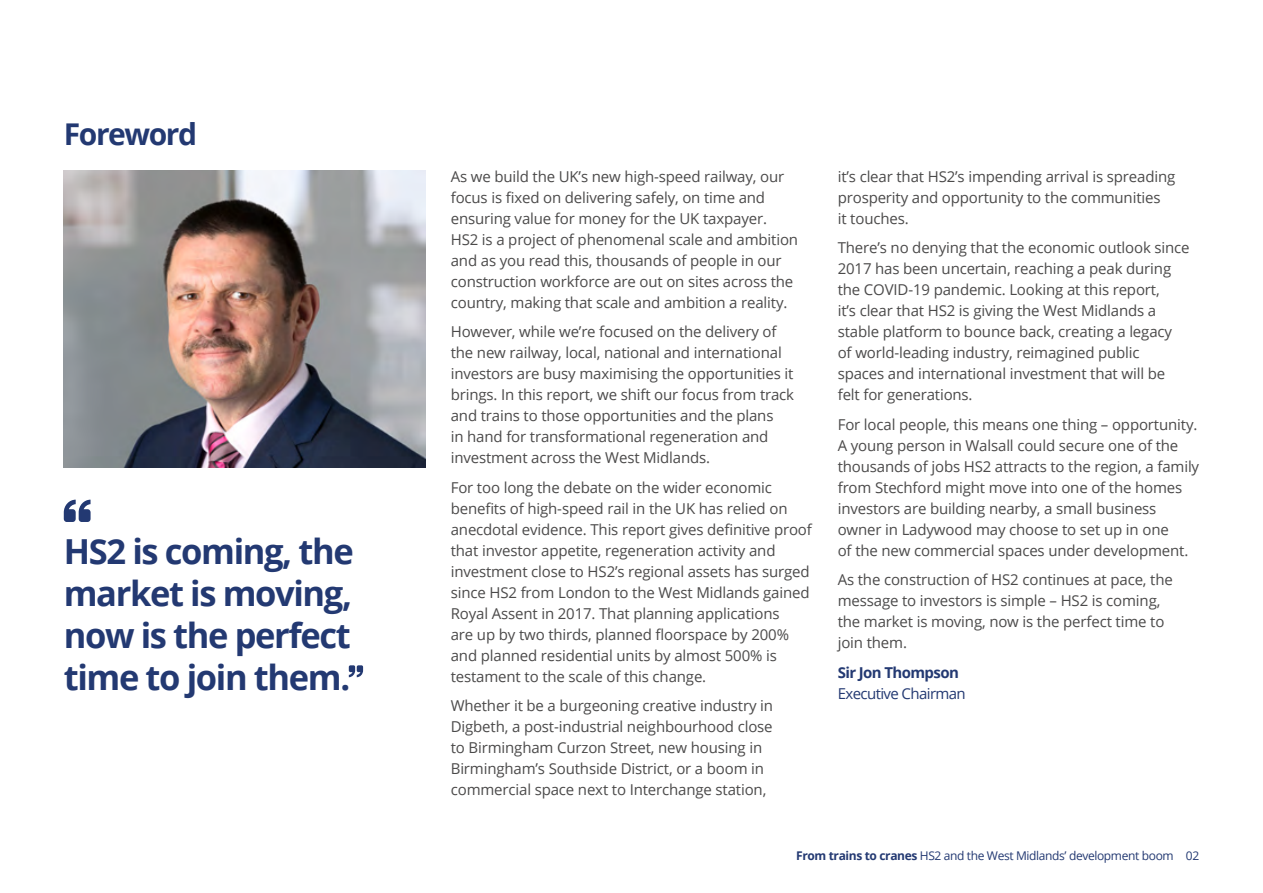
<style>
.page{position:relative;width:1263px;height:893px;background:#fff}
.page>*{position:absolute;margin:0;border:0;box-sizing:border-box;transform-origin:0 0}
.Quote_small{font:700 34.5px/42px "Open Sans";letter-spacing:-.04em;color:#233972;text-align:justify}
.t1{font:700 30px "Open Sans";letter-spacing:-.045em;color:#233972}
.Bodytext{font:15px/21px "Open Sans";letter-spacing:-.01em;color:#4b4a4a}
.Sign_off_name{font:15px "Open Sans";letter-spacing:-.04em;color:#233972}
.Sign_off_name-2{font:700 15px "Open Sans";letter-spacing:-.04em;color:#233972}
.t2{font:12px "Open Sans";letter-spacing:-.03em;color:#233972}
.s1{font-weight:700}
</style>
<div class="page">
<img style="left:64px;top:170px;width:361px;height:298px">
<svg style="left:64px;top:500px;width:27px;height:22px"></svg>
<svg style="left:349px;top:665px;width:14px;height:12px"></svg>
<h2 class="t1" style="left:64px;top:112px;width:135px">Foreword</h2>
<p class="Quote_small" style="left:64px;top:530px;width:291px">HS2 is coming, the market is moving, now is the perfect time to join them.</p>
<p class="Bodytext" style="left:451px;top:165px;width:349px">As we build the UK’s new high-speed railway, our focus is fixed on delivering safely, on time and ensuring value for money for the UK taxpayer.<br>HS2 is a project of phenomenal scale and ambition and as you read this, thousands of people in our construction workforce are out on sites across the country, making that scale and ambition a reality.</p>
<p class="Bodytext" style="left:451px;top:321px;width:345px">However, while we’re focused on the delivery of the new railway, local, national and international investors are busy maximising the opportunities it brings. In this report, we shift our focus from track and trains to those opportunities and the plans<br>in hand for transformational regeneration and investment across the West Midlands.</p>
<p class="Bodytext" style="left:451px;top:476px;width:363px">For too long the debate on the wider economic benefits of high-speed rail in the UK has relied on anecdotal evidence. This report gives definitive proof that investor appetite, regeneration activity and investment close to HS2’s regional assets has surged since HS2 from London to the West Midlands gained Royal Assent in 2017. That planning applications<br>are up by two thirds, planned floorspace by 200% and planned residential units by almost 500% is testament to the scale of this change.</p>
<p class="Bodytext" style="left:451px;top:695px;width:324px">Whether it be a burgeoning creative industry in Digbeth, a post-industrial neighbourhood close to Birmingham Curzon Street, new housing in Birmingham’s Southside District, or a boom in commercial space next to Interchange station,</p>
<p class="Bodytext" style="left:838px;top:165px;width:339px">it’s clear that HS2’s impending arrival is spreading prosperity and opportunity to the communities<br>it touches.</p>
<p class="Bodytext" style="left:838px;top:237px;width:353px">There’s no denying that the economic outlook since 2017 has been uncertain, reaching a peak during the COVID-19 pandemic. Looking at this report,<br>it’s clear that HS2 is giving the West Midlands a stable platform to bounce back, creating a legacy of world-leading industry, reimagined public spaces and international investment that will be felt for generations.</p>
<p class="Bodytext" style="left:838px;top:413px;width:363px">For local people, this means one thing – opportunity.<br>A young person in Walsall could secure one of the thousands of jobs HS2 attracts to the region, a family from Stechford might move into one of the homes investors are building nearby, a small business owner in Ladywood may choose to set up in one<br>of the new commercial spaces under development.</p>
<p class="Bodytext" style="left:838px;top:569px;width:337px">As the construction of HS2 continues at pace, the message to investors is simple – HS2 is coming, the market is moving, now is the perfect time to join them.</p>
<p class="Sign_off_name-2" style="left:838px;top:662px;width:123px">Sir Jon Thompson</p>
<p class="Sign_off_name" style="left:838px;top:683px;width:130px">Executive Chairman</p>
<p class="t2" style="left:796px;top:847px;width:404px"><span class="s1">From trains to cranes</span> HS2 and the West Midlands’ development boom 02</p>
</div>
